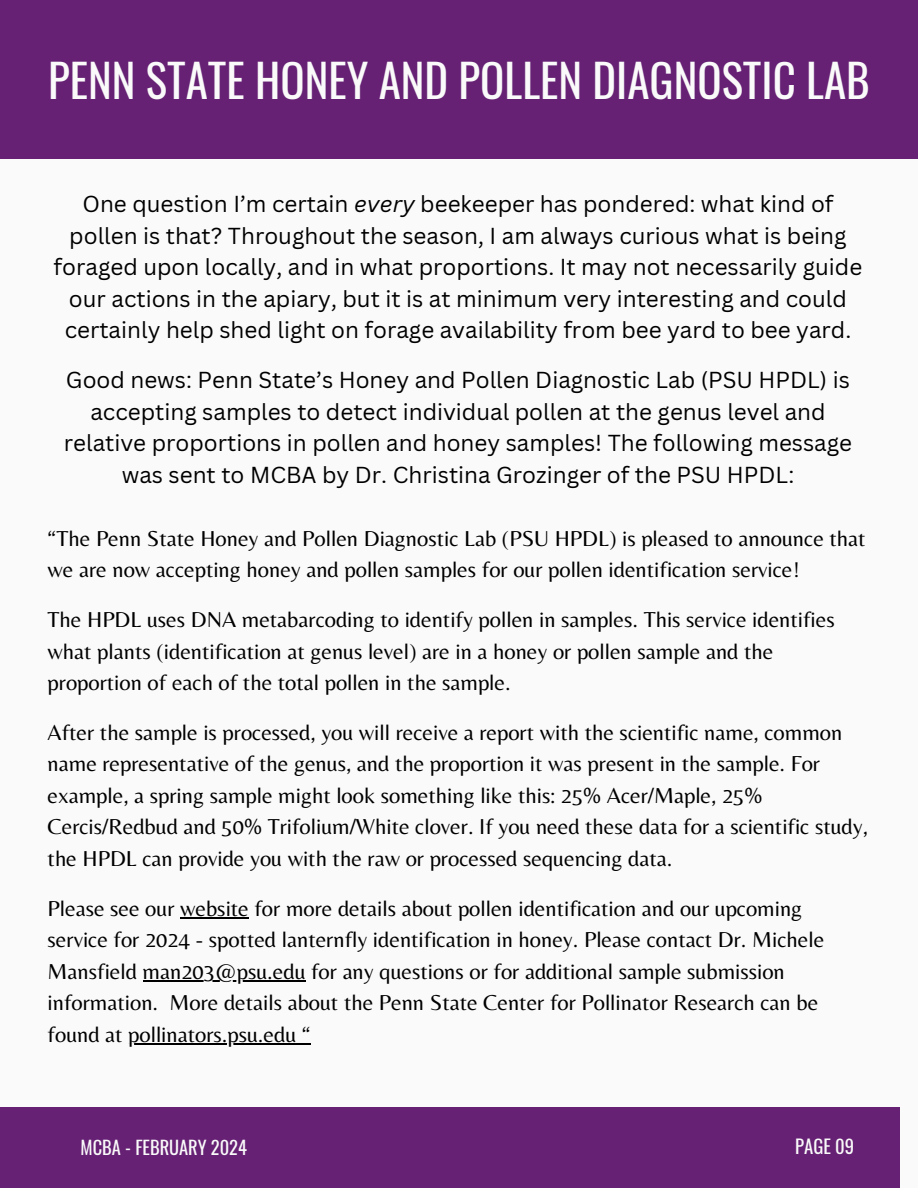
<style>
.page{position:relative;width:918px;height:1188px;background:#fafafa}
.page>*{position:absolute;margin:0;border:0;box-sizing:border-box;transform-origin:0 0}
.t1{font:45px "Oswald";color:#fafafa}
.t2{font:22.5px/31.5px "Belleza";color:#000}
.t3{font:22.5px/31.5px "Canva Sans";color:#000;text-align:center}
.t4{font:18.6px "Oswald";color:#fafafa}
.t5{font:18.45px "Oswald";color:#fafafa}
.s1{font-style:italic}
</style>
<div class="page">
<div style="left:0;top:0;width:918px;height:158px;background:#662174"></div>
<div style="left:0;top:1107px;width:900px;height:81px;background:#662174"></div>
<hr style="left:180px;top:918px;width:69px;height:1px;background:#000">
<hr style="left:143px;top:981px;width:163px;height:1px;background:#000">
<hr style="left:128px;top:1044px;width:183px;height:1px;background:#000">
<h1 class="t1" style="left:48px;top:46px;width:823px">PENN STATE HONEY AND POLLEN DIAGNOSTIC LAB</h1>
<p class="t3" style="left:54px;top:188px;width:810px">One question I’m certain <span class="s1">every</span> beekeeper has pondered: what kind of pollen is that? Throughout the season, I am always curious what is being foraged upon locally, and in what proportions. It may not necessarily guide our actions in the apiary, but it is at minimum very interesting and could certainly help shed light on forage availability from bee yard to bee yard.</p>
<p class="t3" style="left:64px;top:364px;width:790px">Good news: Penn State’s Honey and Pollen Diagnostic Lab (PSU HPDL) is accepting samples to detect individual pollen at the genus level and relative proportions in pollen and honey samples! The following message was sent to MCBA by Dr. Christina Grozinger of the PSU HPDL:</p>
<p class="t2" style="left:48px;top:522px;width:820px">“The Penn State Honey and Pollen Diagnostic Lab (PSU HPDL) is pleased to announce that we are now accepting honey and pollen samples for our pollen identification service!</p>
<p class="t2" style="left:48px;top:603px;width:789px">The HPDL uses DNA metabarcoding to identify pollen in samples. This service identifies what plants (identification at genus level) are in a honey or pollen sample and the proportion of each of the total pollen in the sample.</p>
<p class="t2" style="left:48px;top:716px;width:822px">After the sample is processed, you will receive a report with the scientific name, common name representative of the genus, and the proportion it was present in the sample. For example, a spring sample might look something like this: 25% Acer/Maple, 25% Cercis/Redbud and 50% Trifolium/White clover. If you need these data for a scientific study, the HPDL can provide you with the raw or processed sequencing data.</p>
<p class="t2" style="left:48px;top:892px;width:778px">Please see our website for more details about pollen identification and our upcoming service for 2024 - spotted lanternfly identification in honey. Please contact Dr. Michele Mansfield man203@psu.edu for any questions or for additional sample submission information. More details about the Penn State Center for Pollinator Research can be found at pollinators.psu.edu “</p>
<p class="t5" style="left:81px;top:1133px;width:168px">MCBA - FEBRUARY 2024</p>
<p class="t4" style="left:795px;top:1132px;width:60px">PAGE 09</p>
</div>
